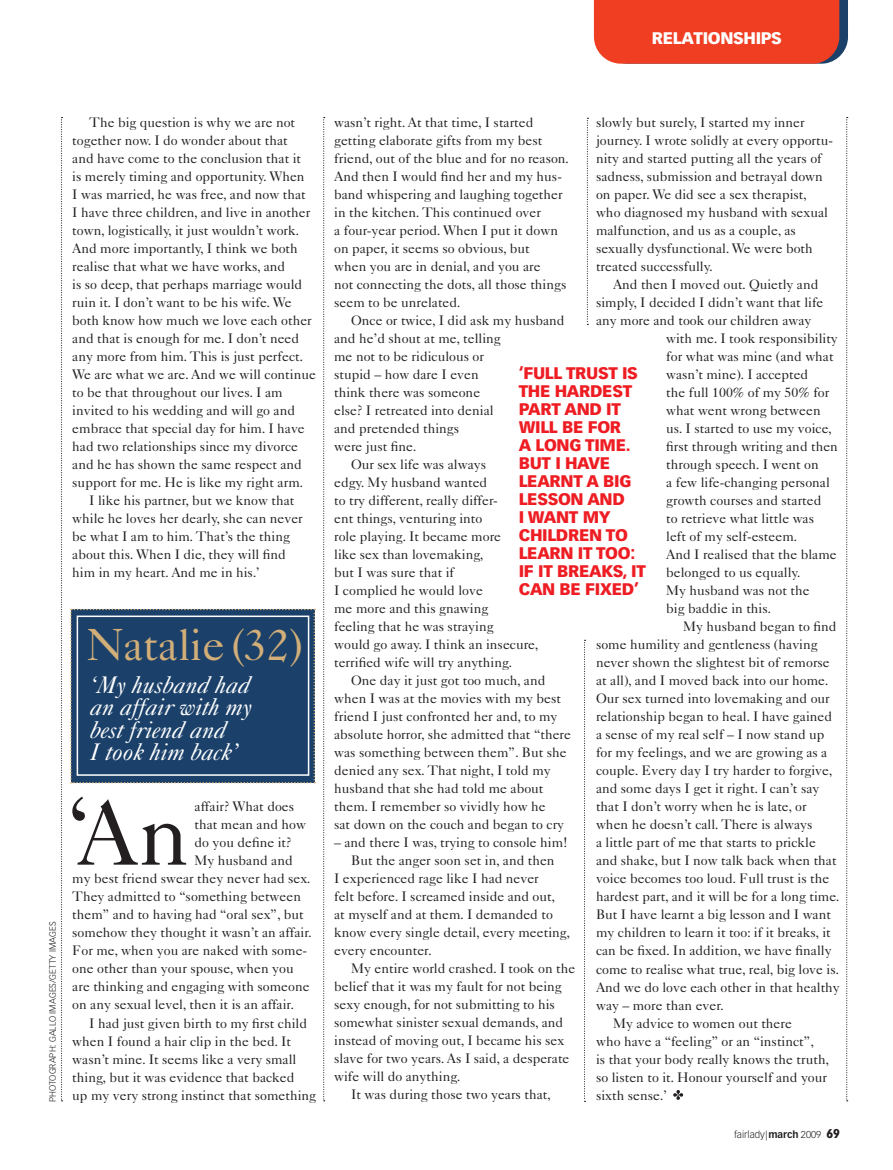
<style>
.page{position:relative;width:893px;height:1170px;background:#fff}
.page>*{position:absolute;margin:0;border:0;box-sizing:border-box;transform-origin:0 0}
.t1{font:92.25px "Caslon 540 LT Std";color:#231f20}
.body{font:45px "Caslon 540 LT Std";color:#d2ae78}
.body-2{font:italic 24px "Caslon 540 LT Std";color:#fff}
.body-3{font:900 16.5px/18px "Vectora LT Std";letter-spacing:-.02em;color:#ee1d23}
.strap{font:900 16.5px "Vectora LT Std";letter-spacing:-.02em;color:#fff}
.body-4{font:13.8px/18px "Caslon 540 LT Std";color:#231f20}
.t2{font:300 9.75px "Vectora LT Std";color:#231f20}
.credits{font:300 9px "Vectora LT Std";color:#231f20}
.s1{font-family:"Adobe Caslon Pro";font-weight:400}
.s2{font-weight:700}
.s3{font-weight:900;font-size:12.45px}
</style>
<div class="page">
<svg style="left:61px;top:117px;width:2px;height:984px"></svg>
<svg style="left:323px;top:117px;width:2px;height:984px"></svg>
<svg style="left:587px;top:118px;width:1px;height:207px"></svg>
<svg style="left:846px;top:117px;width:2px;height:984px"></svg>
<div style="left:70px;top:608px;width:245px;height:175px;background:#1b416a"></div>
<div style="left:77px;top:615px;width:232px;height:160px;border:2px solid #fff"></div>
<svg style="left:584px;top:639px;width:1px;height:462px"></svg>
<div style="left:594px;top:0;width:254px;height:64px;background:#ef3e22"></div>
<svg style="left:673px;top:1090px;width:10px;height:9px"></svg>
<p class="strap" style="left:652px;top:28px;width:132px">RELATIONSHIPS</p>
<p class="body-4" style="left:72px;top:113px;width:245px;text-indent:17px">The big question is why we are not together now. I do wonder about that<br>and have come to the conclusion that it<br>is merely timing and opportunity. When<br>I was married, he was free, and now that<br>I have three children, and live in another town, logistically, it just wouldn’t work.<br>And more importantly, I think we both realise that what we have works, and<br>is so deep, that perhaps marriage would ruin it. I don’t want to be his wife. We both know how much we love each other and that is enough for me. I don’t need any more from him. This is just perfect.<br>We are what we are. And we will continue to be that throughout our lives. I am invited to his wedding and will go and embrace that special day for him. I have had two relationships since my divorce and he has shown the same respect and support for me. He is like my right arm.</p>
<p class="body-4" style="left:72px;top:491px;width:232px;text-indent:17px">I like his partner, but we know that while he loves her dearly, she can never be what I am to him. That’s the thing about this. When I die, they will find him in my heart. And me in his.’</p>
<p class="credits" style="left:47px;top:1101px;width:182px;rotate:-90deg">photograph: Gallo Images/Getty Images</p>
<p class="body" style="left:87px;top:617px;width:218px">Natalie (32)</p>
<p class="body-2" style="left:90px;top:670px;width:161px">‘My husband had</p>
<p class="body-2" style="left:90px;top:692px;width:164px">an affair with my</p>
<p class="body-2" style="left:90px;top:715px;width:137px">best friend and</p>
<p class="body-2" style="left:90px;top:737px;width:150px">I took him back’</p>
<p class="t1" style="left:66px;top:773px;width:27px">‘</p>
<p class="t1" style="left:76px;top:777px;width:114px">An</p>
<p class="body-4" style="left:195px;top:797px;width:101px">affair? What does</p>
<p class="body-4" style="left:195px;top:815px;width:113px">that mean and how</p>
<p class="body-4" style="left:195px;top:833px;width:99px">do you define it?</p>
<p class="body-4" style="left:195px;top:851px;width:100px">My husband and</p>
<p class="body-4" style="left:72px;top:869px;width:240px">my best friend swear they never had sex.</p>
<p class="body-4" style="left:72px;top:887px;width:230px">They admitted to “something between</p>
<p class="body-4" style="left:72px;top:905px;width:233px">them” and to having had “oral sex”, but</p>
<p class="body-4" style="left:72px;top:923px;width:241px">somehow they thought it wasn’t an affair.</p>
<p class="body-4" style="left:72px;top:941px;width:236px">For me, when you are naked with some-</p>
<p class="body-4" style="left:72px;top:959px;width:223px">one other than your spouse, when you</p>
<p class="body-4" style="left:72px;top:977px;width:239px">are thinking and engaging with someone</p>
<p class="body-4" style="left:72px;top:995px;width:223px">on any sexual level, then it is an affair.</p>
<p class="body-4" style="left:72px;top:1013px;width:245px;text-indent:17px">I had just given birth to my first child when I found a hair clip in the bed. It wasn’t mine. It seems like a very small thing, but it was evidence that backed<br>up my very strong instinct that something</p>
<p class="body-4" style="left:596px;top:113px;width:239px">slowly but surely, I started my inner journey. I wrote solidly at every opportu&shy;nity and started putting all the years of sadness, submission and betrayal down on paper. We did see a sex therapist, who diagnosed my husband with sexual malfunction, and us as a couple, as sexually dysfunctional. We were both treated successfully.</p>
<p class="body-4" style="left:613px;top:275px;width:207px">And then I moved out. Quietly and</p>
<p class="body-4" style="left:596px;top:293px;width:229px">simply, I decided I didn’t want that life</p>
<p class="body-4" style="left:596px;top:311px;width:217px">any more and took our children away</p>
<p class="body-4" style="left:666px;top:329px;width:173px">with me. I took responsibility</p>
<p class="body-4" style="left:666px;top:347px;width:169px">for what was mine (and what</p>
<p class="body-4" style="left:666px;top:365px;width:144px">wasn’t mine). I accepted</p>
<p class="body-4" style="left:666px;top:383px;width:165px">the full 100% of my 50% for</p>
<p class="body-4" style="left:666px;top:401px;width:156px">what went wrong between</p>
<p class="body-4" style="left:666px;top:419px;width:167px">us. I started to use my voice,</p>
<p class="body-4" style="left:666px;top:437px;width:173px">first through writing and then</p>
<p class="body-4" style="left:666px;top:455px;width:154px">through speech. I went on</p>
<p class="body-4" style="left:666px;top:473px;width:165px">a few life-changing personal</p>
<p class="body-4" style="left:666px;top:491px;width:157px">growth courses and started</p>
<p class="body-4" style="left:666px;top:509px;width:149px">to retrieve what little was</p>
<p class="body-4" style="left:666px;top:527px;width:133px">left of my self-esteem.</p>
<p class="body-4" style="left:666px;top:545px;width:172px">And I realised that the blame</p>
<p class="body-4" style="left:666px;top:563px;width:136px">belonged to us equally.</p>
<p class="body-4" style="left:666px;top:581px;width:145px">My husband was not the</p>
<p class="body-4" style="left:666px;top:599px;width:107px">big baddie in this.</p>
<p class="body-4" style="left:596px;top:617px;width:245px;text-indent:87px">My husband began to find some humility and gentleness (having never shown the slightest bit of remorse at all), and I moved back into our home.<br>Our sex turned into lovemaking and our relationship began to heal. I have gained a sense of my real self – I now stand up for my feelings, and we are growing as a couple. Every day I try harder to forgive, and some days I get it right. I can’t say that I don’t worry when he is late, or when he doesn’t call. There is always<br>a little part of me that starts to prickle and shake, but I now talk back when that voice becomes too loud. Full trust is the hardest part, and it will be for a long time.<br>But I have learnt a big lesson and I want my children to learn it too: if it breaks, it can be fixed. In addition, we have finally come to realise what true, real, big love is.<br>And we do love each other in that healthy way – more than ever.</p>
<p class="body-4" style="left:596px;top:1013px;width:235px;text-indent:17px">My advice to women out there<br>who have a “feeling” or an “instinct”,<br>is that your body really knows the truth, so listen to it. Honour yourself and your sixth sense.’</p>
<p class="body-4" style="left:334px;top:113px;width:236px">wasn’t right. At that time, I started getting elaborate gifts from my best friend, out of the blue and for no reason.<br>And then I would find her and my hus&shy;band whispering and laughing together in the kitchen. This continued over<br>a four-year period. When I put it down on paper, it seems so obvious, but<br>when you are in denial, and you are<br>not connecting the dots, all those things seem to be unrelated.</p>
<p class="body-4" style="left:334px;top:311px;width:232px;text-indent:17px">Once or twice, I did ask my husband and he’d shout at me, telling<br>me not to be ridiculous or<br>stupid – how dare I even<br>think there was someone<br>else? I retreated into denial<br>and pretended things<br>were just fine.</p>
<p class="body-4" style="left:334px;top:455px;width:206px;text-indent:17px">Our sex life was always<br>edgy. My husband wanted<br>to try different, really differ-<br>ent things, venturing into<br>role playing. It became more<br>like sex than lovemaking,<br>but I was sure that if<br>I complied he would love<br>me more and this gnawing<br>feeling that he was straying<br>would go away. I think an insecure, terrified wife will try anything.</p>
<p class="body-4" style="left:334px;top:671px;width:238px;text-indent:17px">One day it just got too much, and when I was at the movies with my best friend I just confronted her and, to my absolute horror, she admitted that “there was something between them”. But she denied any sex. That night, I told my husband that she had told me about them. I remember so vividly how he<br>sat down on the couch and began to cry</p>
<p class="body-4" style="left:334px;top:833px;width:235px">– and there I was, trying to console him!</p>
<p class="body-4" style="left:334px;top:851px;width:238px;text-indent:17px">But the anger soon set in, and then<br>I experienced rage like I had never<br>felt before. I screamed inside and out,<br>at myself and at them. I demanded to know every single detail, every meeting, every encounter.</p>
<p class="body-4" style="left:334px;top:959px;width:243px;text-indent:17px">My entire world crashed. I took on the belief that it was my fault for not being sexy enough, for not submitting to his somewhat sinister sexual demands, and instead of moving out, I became his sex slave for two years. As I said, a desperate wife will do anything.</p>
<p class="body-4" style="left:351px;top:1085px;width:201px">It was during those two years that,</p>
<p class="body-3" style="left:519px;top:364px;width:121px">‘FULL TRUST IS<br>THE HARDEST<br>PART AND IT<br>WILL BE FOR<br>A LONG TIME.<br>BUT I HAVE<br>LEARNT A BIG<br>LESSON AND<br>I WANT MY</p>
<p class="body-3" style="left:519px;top:526px;width:129px">CHILDREN TO<br>LEARN IT TOO:<br>IF IT BREAKS, IT<br>CAN BE FIXED’</p>
<p class="t2" style="left:734px;top:1128px;width:107px">fairlady<span class="s1">|</span><span class="s2">march</span> 2009 <span class="s3">69</span></p>
</div>
